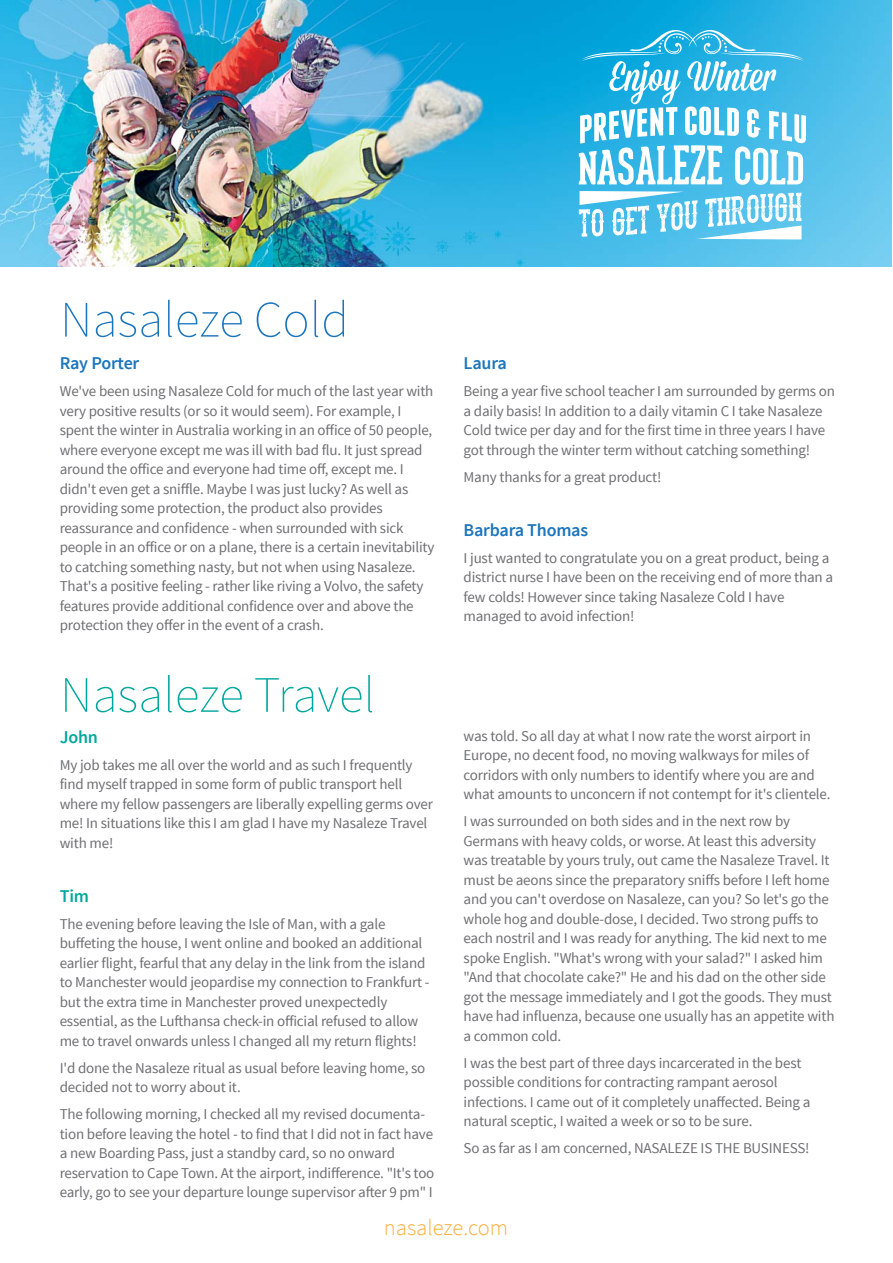
<style>
.page{position:relative;width:893px;height:1263px;background:#fff}
.page>*{position:absolute;margin:0;border:0;box-sizing:border-box;transform-origin:0 0}
.t1{font:200 51px "Source Sans Pro";color:#00a79d}
.t2{font:200 51px "Source Sans Pro";color:#1b75bc}
.t3{font:300 22.5px "Source Sans Pro";color:#fbb03f}
.t4{font:600 18px "Source Sans Pro";letter-spacing:-.015em;color:#1b75bc}
.t5{font:600 18px "Source Sans Pro";letter-spacing:-.015em;color:#00a79d}
.t6{font:15px/19.5px "Source Sans Pro";letter-spacing:-.015em;color:#6d6f71}
</style>
<div class="page">
<img style="left:0;top:0;width:891px;height:266px">
<svg style="left:578px;top:29px;width:228px;height:156px"></svg>
<svg style="left:579px;top:191px;width:222px;height:49px"></svg>
<h1 class="t2" style="left:60px;top:286px;width:290px">Nasaleze Cold</h1>
<p class="t4" style="left:60px;top:352px;width:81px">Ray Porter</p>
<p class="t6" style="left:60px;top:381px;width:376px">We've been using Nasaleze Cold for much of the last year with very positive results (or so it would seem). For example, I spent the winter in Australia working in an office of 50 people, where everyone except me was ill with bad flu. It just spread around the office and everyone had time off, except me. I didn't even get a sniffle. Maybe I was just lucky? As well as providing some protection, the product also provides reassurance and confidence - when surrounded with sick people in an office or on a plane, there is a certain inevitability to catching something nasty, but not when using Nasaleze.<br>That's a positive feeling - rather like riving a Volvo, the safety features provide additional confidence over and above the protection they offer in the event of a crash.</p>
<h1 class="t1" style="left:60px;top:662px;width:316px">Nasaleze Travel</h1>
<p class="t5" style="left:60px;top:725px;width:40px">John</p>
<p class="t6" style="left:60px;top:755px;width:375px">My job takes me all over the world and as such I frequently find myself trapped in some form of public transport hell where my fellow passengers are liberally expelling germs over me! In situations like this I am glad I have my Nasaleze Travel with me!</p>
<p class="t5" style="left:60px;top:884px;width:31px">Tim</p>
<p class="t6" style="left:60px;top:914px;width:371px">The evening before leaving the Isle of Man, with a gale buffeting the house, I went online and booked an additional earlier flight, fearful that any delay in the link from the island to Manchester would jeopardise my connection to Frankfurt - but the extra time in Manchester proved unexpectedly essential, as the Lufthansa check-in official refused to allow me to travel onwards unless I changed all my return flights!</p>
<p class="t6" style="left:60px;top:1058px;width:367px">I'd done the Nasaleze ritual as usual before leaving home, so decided not to worry about it.</p>
<p class="t6" style="left:60px;top:1104px;width:376px">The following morning, I checked all my revised documenta&shy;tion before leaving the hotel - to find that I did not in fact have a new Boarding Pass, just a standby card, so no onward reservation to Cape Town. At the airport, indifference. "It's too early, go to see your departure lounge supervisor after 9 pm" I</p>
<p class="t4" style="left:463px;top:352px;width:45px">Laura</p>
<p class="t6" style="left:463px;top:381px;width:373px">Being a year five school teacher I am surrounded by germs on a daily basis! In addition to a daily vitamin C I take Nasaleze Cold twice per day and for the first time in three years I have got through the winter term without catching something!</p>
<p class="t6" style="left:463px;top:467px;width:199px">Many thanks for a great product!</p>
<p class="t4" style="left:463px;top:518px;width:126px">Barbara Thomas</p>
<p class="t6" style="left:463px;top:548px;width:371px">I just wanted to congratulate you on a great product, being a district nurse I have been on the receiving end of more than a few colds! However since taking Nasaleze Cold I have managed to avoid infection!</p>
<p class="t6" style="left:463px;top:726px;width:368px">was told. So all day at what I now rate the worst airport in Europe, no decent food, no moving walkways for miles of corridors with only numbers to identify where you are and what amounts to unconcern if not contempt for it's clientele.</p>
<p class="t6" style="left:463px;top:811px;width:372px">I was surrounded on both sides and in the next row by Germans with heavy colds, or worse. At least this adversity was treatable by yours truly, out came the Nasaleze Travel. It must be aeons since the preparatory sniffs before I left home and you can't overdose on Nasaleze, can you? So let's go the whole hog and double-dose, I decided. Two strong puffs to each nostril and I was ready for anything. The kid next to me spoke English. "What's wrong with your salad?" I asked him "And that chocolate cake?" He and his dad on the other side got the message immediately and I got the goods. They must have had influenza, because one usually has an appetite with a common cold.</p>
<p class="t6" style="left:463px;top:1053px;width:348px">I was the best part of three days incarcerated in the best possible conditions for contracting rampant aerosol infections. I came out of it completely unaffected. Being a natural sceptic, I waited a week or so to be sure.</p>
<p class="t6" style="left:463px;top:1138px;width:347px">So as far as I am concerned, NASALEZE IS THE BUSINESS!</p>
<h2 class="t3" style="left:384px;top:1212px;width:126px">nasaleze.com</h2>
</div>
